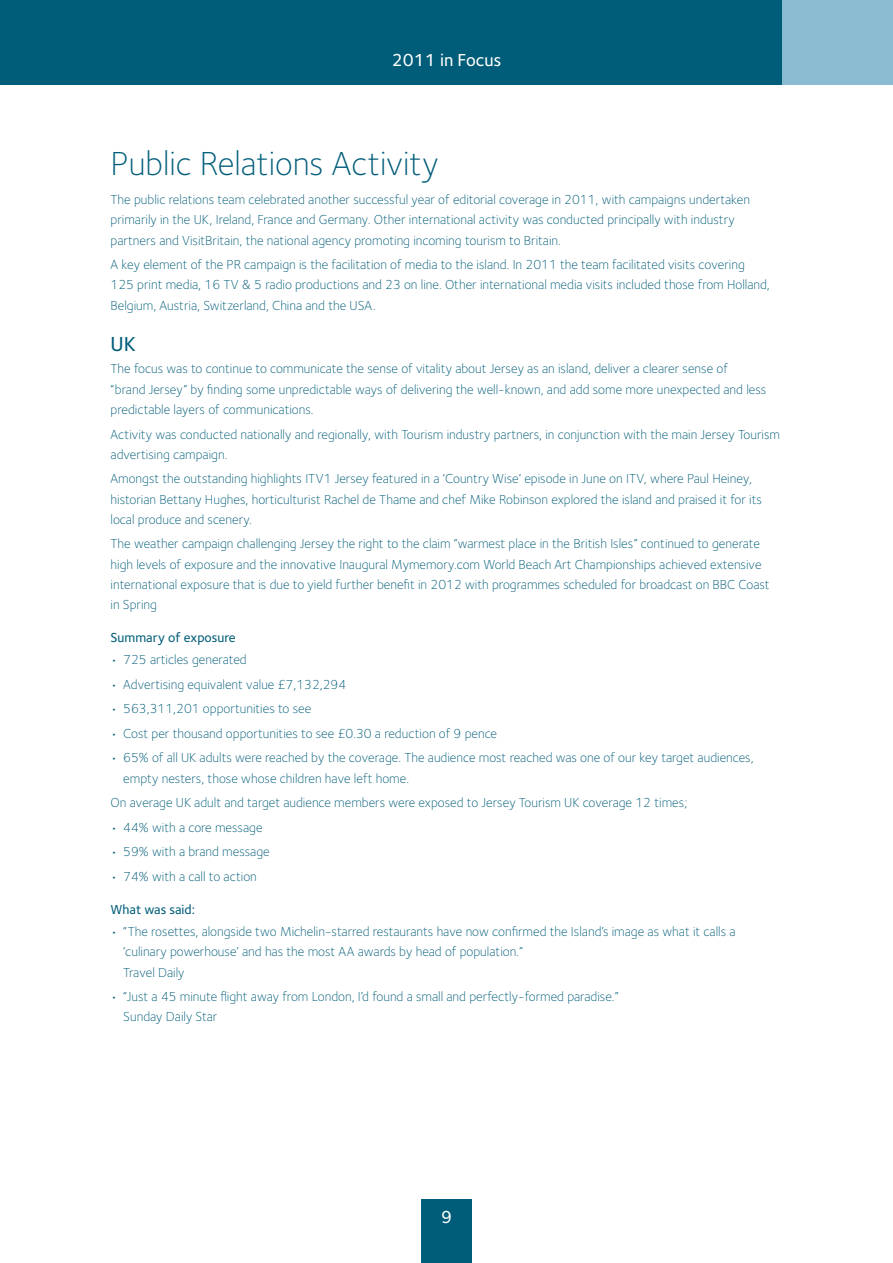
<style>
.page{position:relative;width:893px;height:1263px;background:#fff}
.page>*{position:absolute;margin:0;border:0;box-sizing:border-box;transform-origin:0 0}
.t1{font:300 34.5px "Foundry Sterling";color:#005d79}
.t2{font:500 21px "Foundry Sterling";color:#005d79}
.t3{font:500 18px "Foundry Sterling";color:#fff}
.t4{font:300 13.5px/20.2px "Foundry Sterling";color:#005d79}
.t5{font:500 13.5px "Foundry Sterling";color:#005d79}
</style>
<div class="page">
<div style="left:422px;top:1199px;width:50px;height:64px;background:#005d79"></div>
<div style="left:0;top:0;width:893px;height:85px;background:#005d79"></div>
<div style="left:782px;top:0;width:111px;height:85px;background:#8abbd1"></div>
<h3 class="t3" style="left:392px;top:48px;width:111px">2011 in Focus</h3>
<h1 class="t1" style="left:111px;top:139px;width:329px">Public Relations Activity</h1>
<p class="t4" style="left:111px;top:189px;width:641px">The public relations team celebrated another successful year of editorial coverage in 2011, with campaigns undertaken primarily in the UK, Ireland, France and Germany. Other international activity was conducted principally with industry partners and VisitBritain, the national agency promoting incoming tourism to Britain.</p>
<p class="t4" style="left:111px;top:254px;width:661px">A key element of the PR campaign is the facilitation of media to the island. In 2011 the team facilitated visits covering<br>125 print media, 16 TV &amp; 5 radio productions and 23 on line. Other international media visits included those from Holland,<br>Belgium, Austria, Switzerland, China and the USA.</p>
<h2 class="t2" style="left:111px;top:329px;width:27px">UK</h2>
<p class="t4" style="left:111px;top:358px;width:657px">The focus was to continue to communicate the sense of vitality about Jersey as an island, deliver a clearer sense of<br>“brand Jersey” by finding some unpredictable ways of delivering the well-known, and add some more unexpected and less predictable layers of communications.</p>
<p class="t4" style="left:111px;top:423px;width:671px">Activity was conducted nationally and regionally, with Tourism industry partners, in conjunction with the main Jersey Tourism advertising campaign.</p>
<p class="t4" style="left:111px;top:468px;width:653px">Amongst the outstanding highlights ITV1 Jersey featured in a ‘Country Wise’ episode in June on ITV, where Paul Heiney, historian Bettany Hughes, horticulturist Rachel de Thame and chef Mike Robinson explored the island and praised it for its local produce and scenery.</p>
<p class="t4" style="left:111px;top:533px;width:661px">The weather campaign challenging Jersey the right to the claim “warmest place in the British Isles” continued to generate high levels of exposure and the innovative Inaugural Mymemory.com World Beach Art Championships achieved extensive international exposure that is due to yield further benefit in 2012 with programmes scheduled for broadcast on BBC Coast in Spring</p>
<p class="t5" style="left:111px;top:628px;width:127px">Summary of exposure</p>
<p class="t4" style="left:111px;top:649px;width:138px">• 725 articles generated</p>
<p class="t4" style="left:111px;top:674px;width:237px">• Advertising equivalent value £7,132,294</p>
<p class="t4" style="left:111px;top:698px;width:202px">• 563,311,201 opportunities to see</p>
<p class="t4" style="left:111px;top:723px;width:388px">• Cost per thousand opportunities to see £0.30 a reduction of 9 pence</p>
<p class="t4" style="left:123px;top:747px;width:632px;text-indent:-13px">• 65% of all UK adults were reached by the coverage. The audience most reached was one of our key target audiences, empty nesters, those whose children have left home.</p>
<p class="t4" style="left:111px;top:792px;width:578px">On average UK adult and target audience members were exposed to Jersey Tourism UK coverage 12 times;</p>
<p class="t4" style="left:111px;top:817px;width:154px">• 44% with a core message</p>
<p class="t4" style="left:111px;top:841px;width:161px">• 59% with a brand message</p>
<p class="t4" style="left:111px;top:866px;width:148px">• 74% with a call to action</p>
<p class="t5" style="left:111px;top:900px;width:86px">What was said:</p>
<p class="t4" style="left:123px;top:921px;width:614px;text-indent:-13px">• “The rosettes, alongside two Michelin-starred restaurants have now confirmed the Island’s image as what it calls a ‘culinary powerhouse’ and has the most AA awards by head of population.”<br>Travel Daily</p>
<p class="t4" style="left:123px;top:986px;width:497px;text-indent:-13px">• “Just a 45 minute flight away from London, I’d found a small and perfectly-formed paradise.”<br>Sunday Daily Star</p>
<h3 class="t3" style="left:441px;top:1204px;width:12px">9</h3>
</div>
